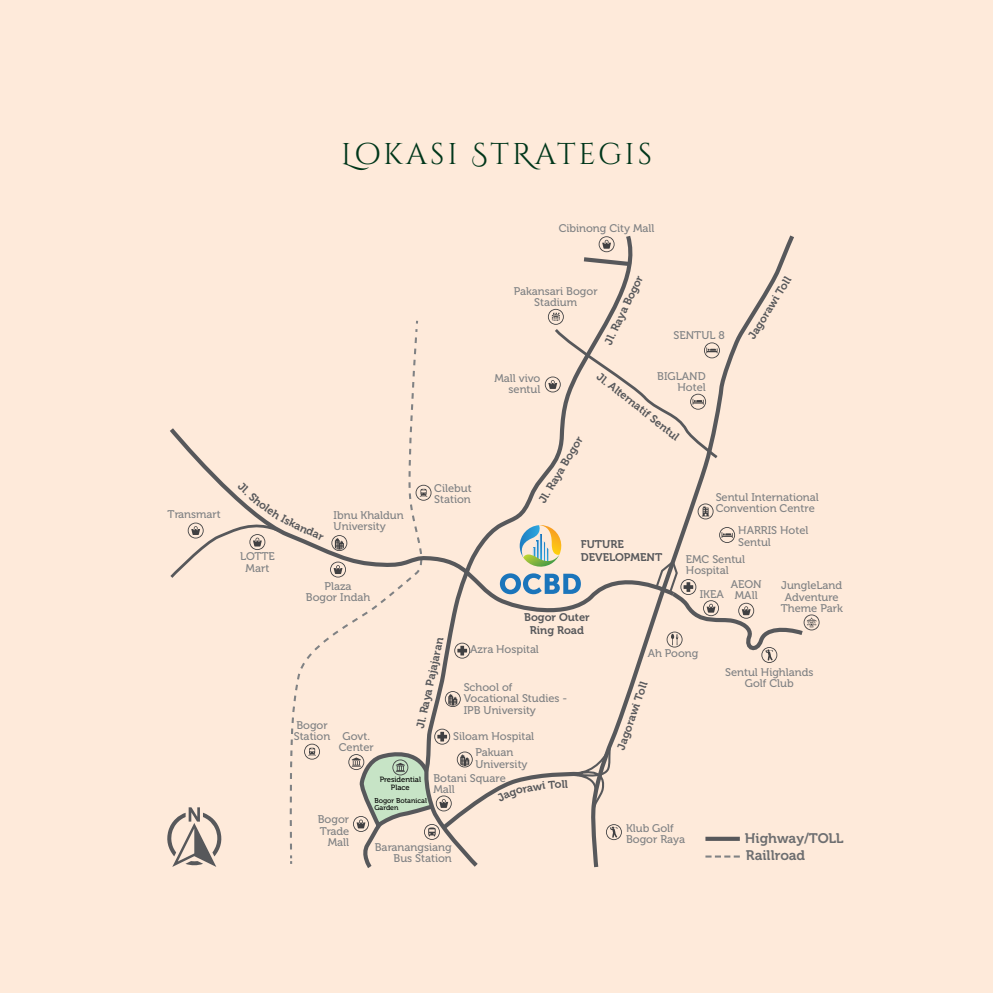
<style>
.page{position:relative;width:993px;height:993px;background:#fff}
.page>*{position:absolute;margin:0;border:0;box-sizing:border-box;transform-origin:0 0}
.t1{font:30px "Cinzel Decorative";letter-spacing:.1em;color:#00361a}
.t2{font:13.88px/16.9px "Museo 700";color:#6d6e70}
.t3{font:11.12px/11.2px "Museo 500";color:#808284}
.t4{font:11.12px/12.5px "Museo 700";color:#57585b}
.t5{font:7.62px/7.6px "Museo 500";color:#000;text-align:center}
.t6{font:7px/7.6px "Museo 500";color:#000}
</style>
<div class="page">
<div style="left:0;top:0;width:992px;height:992px;background:#feeada"></div>
<svg style="left:289px;top:773px;width:4px;height:91px"></svg>
<svg style="left:638px;top:235px;width:156px;height:623px"></svg>
<svg style="left:170px;top:428px;width:508px;height:190px"></svg>
<svg style="left:330px;top:561px;width:16px;height:16px"></svg>
<svg style="left:697px;top:503px;width:16px;height:16px"></svg>
<svg style="left:719px;top:527px;width:15px;height:15px"></svg>
<svg style="left:638px;top:309px;width:81px;height:151px"></svg>
<svg style="left:290px;top:684px;width:30px;height:76px"></svg>
<svg style="left:376px;top:337px;width:45px;height:270px"></svg>
<svg style="left:331px;top:535px;width:16px;height:16px"></svg>
<svg style="left:653px;top:558px;width:166px;height:104px"></svg>
<svg style="left:421px;top:236px;width:217px;height:600px"></svg>
<svg style="left:167px;top:807px;width:55px;height:59px"></svg>
<svg style="left:705px;top:855px;width:34px;height:2px"></svg>
<svg style="left:705px;top:836px;width:34px;height:4px"></svg>
<svg style="left:348px;top:728px;width:273px;height:140px"></svg>
<svg style="left:170px;top:481px;width:154px;height:98px"></svg>
<h1 class="t1" style="left:341px;top:136px;width:312px">Lokasi StRategis</h1>
<p class="t3" style="left:168px;top:508px;width:55px">Transmart</p>
<p class="t3" style="left:240px;top:551px;width:36px;text-align:center">LOTTE<br>Mart</p>
<p class="t3" style="left:558px;top:222px;width:97px">Cibinong City Mall</p>
<p class="t3" style="left:333px;top:509px;width:72px">Ibnu Khaldun<br>University</p>
<p class="t3" style="left:306px;top:580px;width:66px;text-align:center">Plaza<br>Bogor Indah</p>
<p class="t3" style="left:296px;top:719px;width:33px">Bogor</p>
<p class="t3" style="left:294px;top:730px;width:78px">Station Govt.</p>
<p class="t3" style="left:339px;top:741px;width:37px">Center</p>
<p class="t3" style="left:434px;top:482px;width:39px">Cilebut<br>Station</p>
<p class="t4" style="left:602px;top:341px;width:77px;rotate:-65deg">Jl. Raya Bogor</p>
<p class="t3" style="left:513px;top:286px;width:85px;text-align:center">Pakansari Bogor<br>Stadium</p>
<p class="t3" style="left:673px;top:330px;width:53px">SENTUL 8</p>
<p class="t4" style="left:745px;top:334px;width:73px;rotate:-58deg">Jagorawi Toll</p>
<p class="t3" style="left:494px;top:372px;width:47px;text-align:right">Mall vivo sentul</p>
<p class="t4" style="left:536px;top:499px;width:77px;rotate:-59deg">Jl. Raya Bogor</p>
<p class="t4" style="left:601px;top:370px;width:103px;rotate:38deg">Jl. Alternatif Sentul</p>
<p class="t3" style="left:657px;top:370px;width:50px;text-align:right">BIGLAND<br>Hotel</p>
<p class="t3" style="left:715px;top:491px;width:105px">Sentul International<br>Convention Centre</p>
<p class="t4" style="left:580px;top:538px;width:83px">FUTURE<br>DEVELOPMENT</p>
<p class="t3" style="left:738px;top:525px;width:72px">HARRIS Hotel<br>Sentul</p>
<p class="t3" style="left:685px;top:553px;width:61px">EMC Sentul<br>Hospital</p>
<p class="t4" style="left:414px;top:726px;width:94px;rotate:-78deg">Jl. Raya Pajajaran</p>
<p class="t4" style="left:524px;top:611px;width:67px;text-align:center">Bogor Outer<br>Ring Road</p>
<p class="t3" style="left:470px;top:643px;width:70px">Azra Hospital</p>
<p class="t3" style="left:463px;top:681px;width:105px">School of<br>Vocational Studies -<br>IPB University</p>
<p class="t3" style="left:453px;top:728px;width:82px;line-height:16.4px;text-align:center">Siloam Hospital<br>Pakuan</p>
<p class="t3" style="left:475px;top:758px;width:54px">University</p>
<p class="t3" style="left:699px;top:589px;width:25px">IKEA</p>
<p class="t3" style="left:730px;top:578px;width:32px;text-align:center">AEON<br>MAll</p>
<p class="t3" style="left:647px;top:647px;width:52px">Ah Poong</p>
<p class="t3" style="left:780px;top:580px;width:63px;text-align:center">JungleLand<br>Adventure<br>Theme Park</p>
<p class="t4" style="left:614px;top:747px;width:73px;rotate:-71deg">Jagorawi Toll</p>
<p class="t3" style="left:725px;top:666px;width:90px;text-align:center">Sentul Highlands<br>Golf Club</p>
<p class="t5" style="left:379px;top:775px;width:43px">Presidential<br>Place</p>
<p class="t3" style="left:433px;top:772px;width:74px">Botani Square<br>Mall</p>
<p class="t3" style="left:318px;top:813px;width:33px;text-align:right">Bogor<br>Trade<br>Mall</p>
<p class="t6" style="left:374px;top:796px;width:54px">Bogor Botanical<br>Garden</p>
<p class="t3" style="left:374px;top:841px;width:78px;text-align:right">Baranangsiang<br>Bus Station</p>
<p class="t3" style="left:626px;top:822px;width:61px">Klub Golf<br>Bogor Raya</p>
<p class="t2" style="left:744px;top:829px;width:100px">Highway/TOLL<br>Raillroad</p>
</div>
